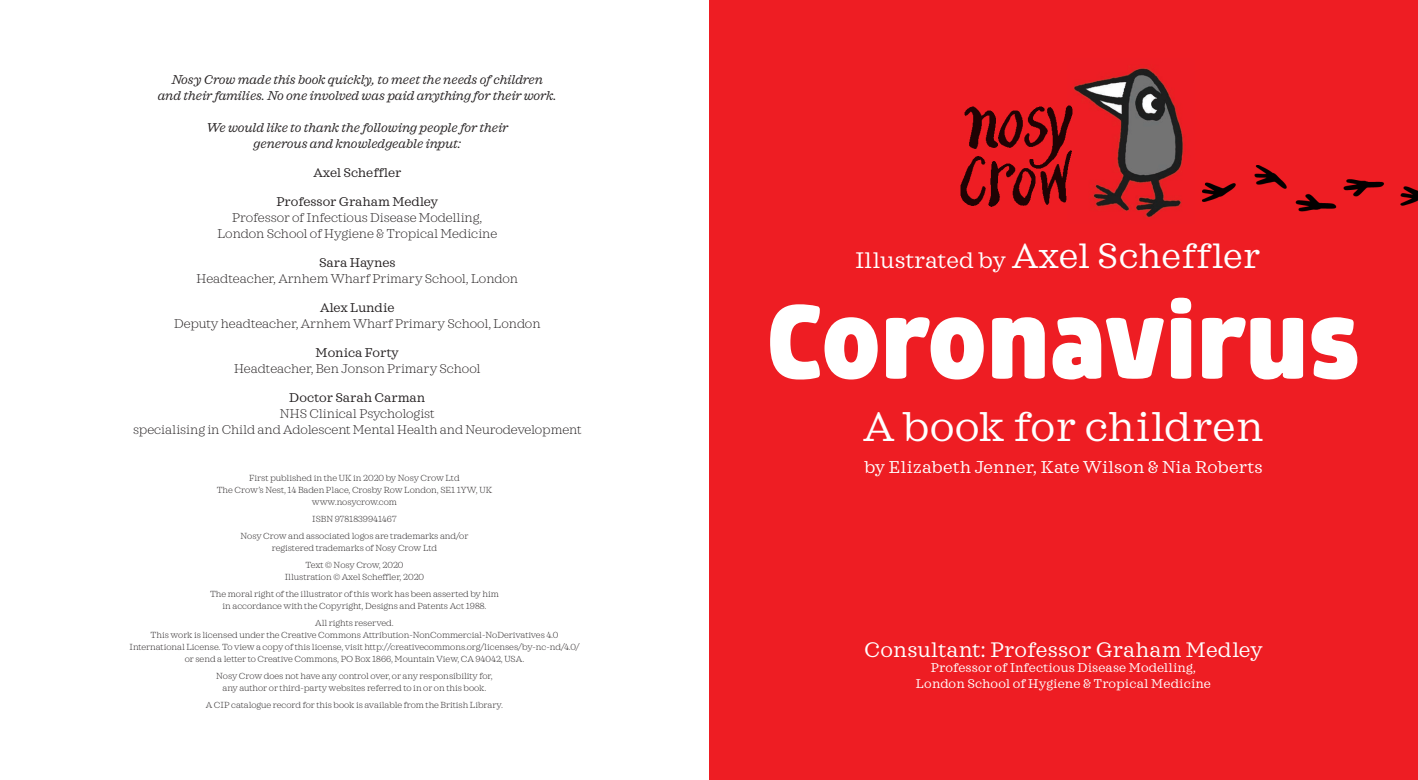
<style>
.page{position:relative;width:1418px;height:780px;background:#fff}
.page>*{position:absolute;margin:0;border:0;box-sizing:border-box;transform-origin:0 0}
.t1{font:800 123px "Morl";color:#fff}
.t2{font:42.5px "Sagona Book DEMO";letter-spacing:.01em;color:#fff}
.t3{font:23px "Sagona Book DEMO";letter-spacing:.01em;color:#fff}
.t4{font:21.5px "Sagona Book DEMO";letter-spacing:.01em;color:#fff}
.t5{font:17.5px "Sagona Book DEMO";letter-spacing:.01em;color:#fff}
.t6{font:200 13px/16px "Sagona";color:#231f20;text-align:center}
.t7{font:13px/16px "Sagona Book Italic DEMO";color:#231f20;text-align:center}
.t8{font:13px "Sagona Book DEMO";color:#231f20}
.t9{font:13px/16px "Sagona Book DEMO";letter-spacing:.01em;color:#fff;text-align:center}
.t10{font:200 9px/12px "Sagona";color:#231f20;text-align:center}
.s1{font-size:36px}
</style>
<div class="page">
<div style="left:709px;top:0;width:708px;height:780px;background:#ee1d23"></div>
<img style="left:1202px;top:166px;width:215px;height:46px">
<img style="left:1072px;top:68px;width:112px;height:150px">
<img style="left:960px;top:105px;width:112px;height:102px">
<h3 class="t7" style="left:158px;top:72px;width:400px">Nosy Crow made this book quickly, to meet the needs of children<br>and their families. No one involved was paid anything for their work.</h3>
<h3 class="t7" style="left:206px;top:120px;width:303px">We would like to thank the following people for their generous and knowledgeable input:</h3>
<h3 class="t8" style="left:313px;top:166px;width:89px">Axel Scheffler</h3>
<h3 class="t8" style="left:276px;top:195px;width:163px">Professor Graham Medley</h3>
<h3 class="t6" style="left:217px;top:210px;width:281px">Professor of Infectious Disease Modelling,<br>London School of Hygiene &amp; Tropical Medicine</h3>
<h3 class="t8" style="left:319px;top:256px;width:78px">Sara Haynes</h3>
<h3 class="t6" style="left:196px;top:271px;width:323px">Headteacher, Arnhem Wharf Primary School, London</h3>
<h3 class="t8" style="left:320px;top:301px;width:76px">Alex Lundie</h3>
<h3 class="t6" style="left:174px;top:316px;width:368px">Deputy headteacher, Arnhem Wharf Primary School, London</h3>
<h3 class="t8" style="left:315px;top:346px;width:85px">Monica Forty</h3>
<h3 class="t6" style="left:234px;top:361px;width:248px">Headteacher, Ben Jonson Primary School</h3>
<h3 class="t8" style="left:289px;top:391px;width:138px">Doctor Sarah Carman</h3>
<h3 class="t6" style="left:133px;top:406px;width:450px">NHS Clinical Psychologist<br>specialising in Child and Adolescent Mental Health and Neurodevelopment</h3>
<p class="t10" style="left:217px;top:472px;width:277px">First published in the UK in 2020 by Nosy Crow Ltd<br>The Crow’s Nest, 14 Baden Place, Crosby Row London, SE1 1YW, UK www.nosycrow.com</p>
<p class="t10" style="left:241px;top:510px;width:229px;line-height:17px">ISBN 9781839941467<br>Nosy Crow and associated logos are trademarks and/or</p>
<p class="t10" style="left:272px;top:539px;width:167px;line-height:17px">registered trademarks of Nosy Crow Ltd<br>Text © Nosy Crow, 2020</p>
<p class="t10" style="left:210px;top:568px;width:290px;line-height:17px">Illustration © Axel Scheffler, 2020<br>The moral right of the illustrator of this work has been asserted by him</p>
<p class="t10" style="left:222px;top:597px;width:265px;line-height:17px">in accordance with the Copyright, Designs and Patents Act 1988.<br>All rights reserved.</p>
<p class="t10" style="left:129px;top:629px;width:451px">This work is licensed under the Creative Commons Attribution-NonCommercial-NoDerivatives 4.0<br>International License. To view a copy of this license, visit http://creativecommons.org/licenses/by-nc-nd/4.0/ or send a letter to Creative Commons, PO Box 1866, Mountain View, CA 94042, USA.</p>
<p class="t10" style="left:216px;top:670px;width:278px">Nosy Crow does not have any control over, or any responsibility for, any author or third-party websites referred to in or on this book.</p>
<p class="t10" style="left:206px;top:699px;width:299px">A CIP catalogue record for this book is available from the British Library.</p>
<h3 class="t3" style="left:855px;top:250px;width:406px">Illustrated by <span class="s1">Axel Scheffler</span></h3>
<h1 class="t1" style="left:767px;top:270px;width:594px">Coronavirus</h1>
<h2 class="t2" style="left:863px;top:407px;width:402px">A book for children</h2>
<h3 class="t5" style="left:864px;top:459px;width:400px">by Elizabeth Jenner, Kate Wilson &amp; Nia Roberts</h3>
<h3 class="t4" style="left:864px;top:640px;width:400px">Consultant: Professor Graham Medley</h3>
<h3 class="t9" style="left:916px;top:660px;width:296px">Professor of Infectious Disease Modelling,<br>London School of Hygiene &amp; Tropical Medicine</h3>
</div>
